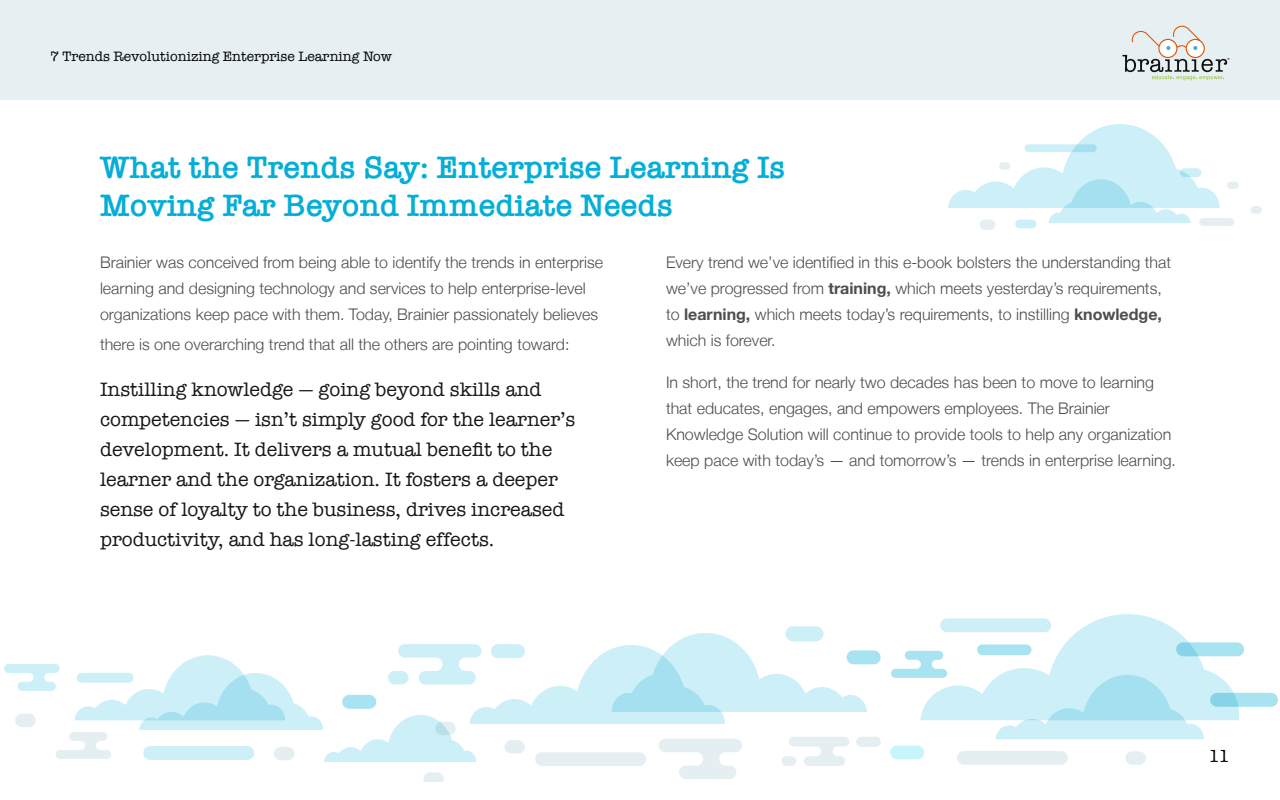
<style>
.page{position:relative;width:1280px;height:800px;background:#fff}
.page>*{position:absolute;margin:0;border:0;box-sizing:border-box;transform-origin:0 0}
.t1{font:600 32px/38px "American Typewriter";color:#05aed6}
.t2{font:20px/30px "American Typewriter";color:#181717}
.t3{font:18px "American Typewriter";color:#000}
.t4{font:300 16px/26px "Helvetica Neue LT";color:#4d4d4d}
.t5{font:14px "American Typewriter";color:#000}
.s1{font-family:"Helvetica Neue";font-weight:700}
</style>
<div class="page">
<div style="left:0;top:0;width:1280px;height:100px;background:#e6eff2"></div>
<svg style="left:1122px;top:26px;width:108px;height:54px"></svg>
<div style="left:856px;top:737px;width:25px;height:10px;background:#e5eff2;border-radius:5px"></div>
<div style="left:1125px;top:751px;width:21px;height:14px;background:#e5eff2;border-radius:7px"></div>
<div style="left:847px;top:650px;width:34px;height:14px;background:#a8e3f1;border-radius:7px"></div>
<div style="left:890px;top:745px;width:34px;height:14px;background:#c8f5fc;border-radius:7px"></div>
<svg style="left:891px;top:614px;width:348px;height:125px"></svg>
<div style="left:940px;top:618px;width:111px;height:14px;background:#cdeff7;border-radius:7px"></div>
<div style="left:957px;top:751px;width:111px;height:14px;background:#e5eff2;border-radius:7px"></div>
<div style="left:786px;top:626px;width:37px;height:15px;background:#cdeff7;border-radius:8px"></div>
<div style="left:977px;top:644px;width:54px;height:11px;background:#a8e3f1;border-radius:5px"></div>
<svg style="left:4px;top:633px;width:863px;height:148px"></svg>
<svg style="left:1176px;top:642px;width:68px;height:14px"></svg>
<svg style="left:1210px;top:693px;width:68px;height:14px"></svg>
<div style="left:1015px;top:220px;width:22px;height:8px;background:#cdeff7;border-radius:4px"></div>
<div style="left:1199px;top:218px;width:35px;height:8px;background:#e5eff2;border-radius:4px"></div>
<div style="left:980px;top:220px;width:15px;height:10px;background:#e5eff2;border-radius:5px"></div>
<div style="left:1250px;top:206px;width:12px;height:8px;background:#e5eff2;border-radius:4px"></div>
<div style="left:1227px;top:182px;width:12px;height:7px;background:#e5eff2;border-radius:4px"></div>
<svg style="left:948px;top:124px;width:272px;height:99px"></svg>
<svg style="left:1180px;top:168px;width:21px;height:9px"></svg>
<svg style="left:1025px;top:144px;width:72px;height:8px"></svg>
<p class="t5" style="left:50px;top:45px;width:343px">7 Trends Revolutionizing Enterprise Learning Now</p>
<h1 class="t1" style="left:100px;top:148px;width:687px">What the Trends Say: Enterprise Learning Is<br>Moving Far Beyond Immediate Needs</h1>
<p class="t4" style="left:100px;top:249px;width:505px">Brainier was conceived from being able to identify the trends in enterprise learning and designing technology and services to help enterprise-level organizations keep pace with them. Today, Brainier passionately believes</p>
<p class="t4" style="left:100px;top:331px;width:471px">there is one overarching trend that all the others are pointing toward:</p>
<p class="t2" style="left:100px;top:374px;width:477px">Instilling knowledge — going beyond skills and competencies — isn’t simply good for the learner’s development. It delivers a mutual benefit to the learner and the organization. It fosters a deeper sense of loyalty to the business, drives increased productivity, and has long-lasting effects.</p>
<p class="t4" style="left:666px;top:249px;width:507px">Every trend we’ve identified in this e-book bolsters the understanding that we’ve progressed from <span class="s1">training,</span> which meets yesterday’s requirements, to <span class="s1">learning,</span> which meets today’s requirements, to instilling <span class="s1">knowledge, </span>which is forever.</p>
<p class="t4" style="left:666px;top:369px;width:512px">In short, the trend for nearly two decades has been to move to learning that educates, engages, and empowers employees. The Brainier Knowledge Solution will continue to provide tools to help any organization keep pace with today’s — and tomorrow’s — trends in enterprise learning.</p>
<p class="t3" style="left:1208px;top:743px;width:23px">11</p>
</div>
